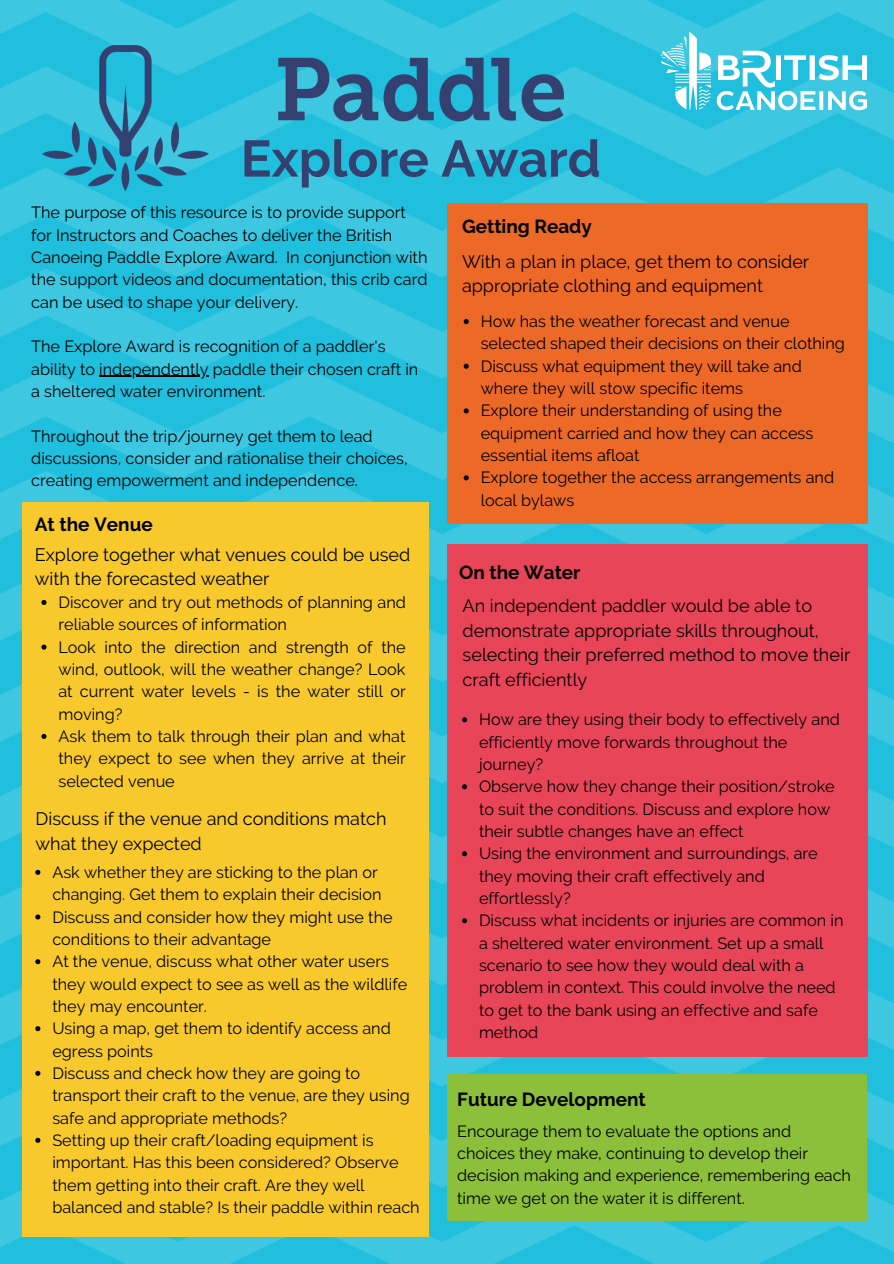
<style>
.page{position:relative;width:894px;height:1264px;background:#fff}
.page>*{position:absolute;margin:0;border:0;box-sizing:border-box;transform-origin:0 0}
.t1{font:700 51.15px "Raleway";color:#34406f}
.t2{font:700 18.9px "Raleway";color:#000}
.t3{font:18px/24.3px "Raleway";color:#000}
.t4{font:16.2px/22.4px "Raleway";color:#000}
</style>
<div class="page">
<img style="left:0;top:0;width:893px;height:1263px">
<img style="left:622px;top:0;width:271px;height:155px">
<img style="left:232px;top:40px;width:377px;height:89px">
<img style="left:42px;top:46px;width:174px;height:145px">
<hr style="left:99px;top:375px;width:110px;height:1px;background:#000">
<div style="left:447px;top:204px;width:420px;height:320px;background:#ed6928"></div>
<div style="left:22px;top:502px;width:406px;height:734px;background:#f7c92d"></div>
<svg style="left:41px;top:600px;width:5px;height:5px"></svg>
<svg style="left:41px;top:644px;width:5px;height:5px"></svg>
<svg style="left:41px;top:734px;width:5px;height:5px"></svg>
<svg style="left:463px;top:319px;width:5px;height:5px"></svg>
<svg style="left:463px;top:364px;width:5px;height:5px"></svg>
<svg style="left:463px;top:408px;width:5px;height:5px"></svg>
<svg style="left:463px;top:475px;width:5px;height:5px"></svg>
<svg style="left:35px;top:869px;width:5px;height:5px"></svg>
<svg style="left:35px;top:914px;width:5px;height:5px"></svg>
<svg style="left:35px;top:959px;width:5px;height:5px"></svg>
<svg style="left:35px;top:1026px;width:5px;height:5px"></svg>
<svg style="left:35px;top:1070px;width:5px;height:5px"></svg>
<svg style="left:35px;top:1137px;width:5px;height:5px"></svg>
<div style="left:447px;top:544px;width:420px;height:512px;background:#e94559"></div>
<svg style="left:462px;top:717px;width:5px;height:5px"></svg>
<svg style="left:462px;top:784px;width:5px;height:5px"></svg>
<svg style="left:462px;top:851px;width:5px;height:5px"></svg>
<svg style="left:462px;top:918px;width:5px;height:5px"></svg>
<div style="left:447px;top:1074px;width:419px;height:147px;background:#8cbf3a"></div>
<h1 class="t1" style="left:241px;top:128px;width:361px">Explore Award</h1>
<p class="t4" style="left:31px;top:201px;width:397px">The purpose of this resource is to provide support for Instructors and Coaches to deliver the British Canoeing Paddle Explore Award. In conjunction with the support videos and documentation, this crib card can be used to shape your delivery.</p>
<p class="t4" style="left:31px;top:335px;width:388px">The Explore Award is recognition of a paddler's ability to independently paddle their chosen craft in a sheltered water environment.</p>
<p class="t4" style="left:31px;top:424px;width:378px">Throughout the trip/journey get them to lead discussions, consider and rationalise their choices, creating empowerment and independence.</p>
<p class="t2" style="left:35px;top:513px;width:119px">At the Venue</p>
<p class="t3" style="left:35px;top:542px;width:377px">Explore together what venues could be used with the forecasted weather</p>
<p class="t4" style="left:58px;top:591px;width:349px">Discover and try out methods of planning and reliable sources of information<br>Look into the direction and strength of the wind, outlook, will the weather change? Look at current water levels - is the water still or moving?<br>Ask them to talk through their plan and what they expect to see when they arrive at their selected venue</p>
<p class="t3" style="left:36px;top:806px;width:352px">Discuss if the venue and conditions match what they expected</p>
<p class="t4" style="left:52px;top:861px;width:369px">Ask whether they are sticking to the plan or changing. Get them to explain their decision Discuss and consider how they might use the conditions to their advantage<br>At the venue, discuss what other water users they would expect to see as well as the wildlife they may encounter.<br>Using a map, get them to identify access and egress points<br>Discuss and check how they are going to transport their craft to the venue, are they using safe and appropriate methods?<br>Setting up their craft/loading equipment is important. Has this been considered? Observe them getting into their craft. Are they well balanced and stable? Is their paddle within reach</p>
<p class="t2" style="left:462px;top:215px;width:131px">Getting Ready</p>
<p class="t3" style="left:462px;top:249px;width:348px">With a plan in place, get them to consider appropriate clothing and equipment</p>
<p class="t4" style="left:480px;top:310px;width:365px">How has the weather forecast and venue selected shaped their decisions on their clothing Discuss what equipment they will take and where they will stow specific items<br>Explore their understanding of using the equipment carried and how they can access essential items afloat<br>Explore together the access arrangements and local bylaws</p>
<p class="t2" style="left:459px;top:561px;width:123px">On the Water</p>
<p class="t3" style="left:462px;top:593px;width:389px;line-height:24.8px">An independent paddler would be able to demonstrate appropriate skills throughout, selecting their preferred method to move their craft efficiently</p>
<p class="t4" style="left:479px;top:708px;width:366px">How are they using their body to effectively and efficiently move forwards throughout the journey?<br>Observe how they change their position/stroke to suit the conditions. Discuss and explore how their subtle changes have an effect<br>Using the environment and surroundings, are they moving their craft effectively and effortlessly?<br>Discuss what incidents or injuries are common in a sheltered water environment. Set up a small scenario to see how they would deal with a problem in context. This could involve the need to get to the bank using an effective and safe method</p>
<p class="t2" style="left:457px;top:1087px;width:190px">Future Development</p>
<p class="t4" style="left:457px;top:1119px;width:395px">Encourage them to evaluate the options and choices they make, continuing to develop their decision making and experience, remembering each time we get on the water it is different.</p>
</div>
